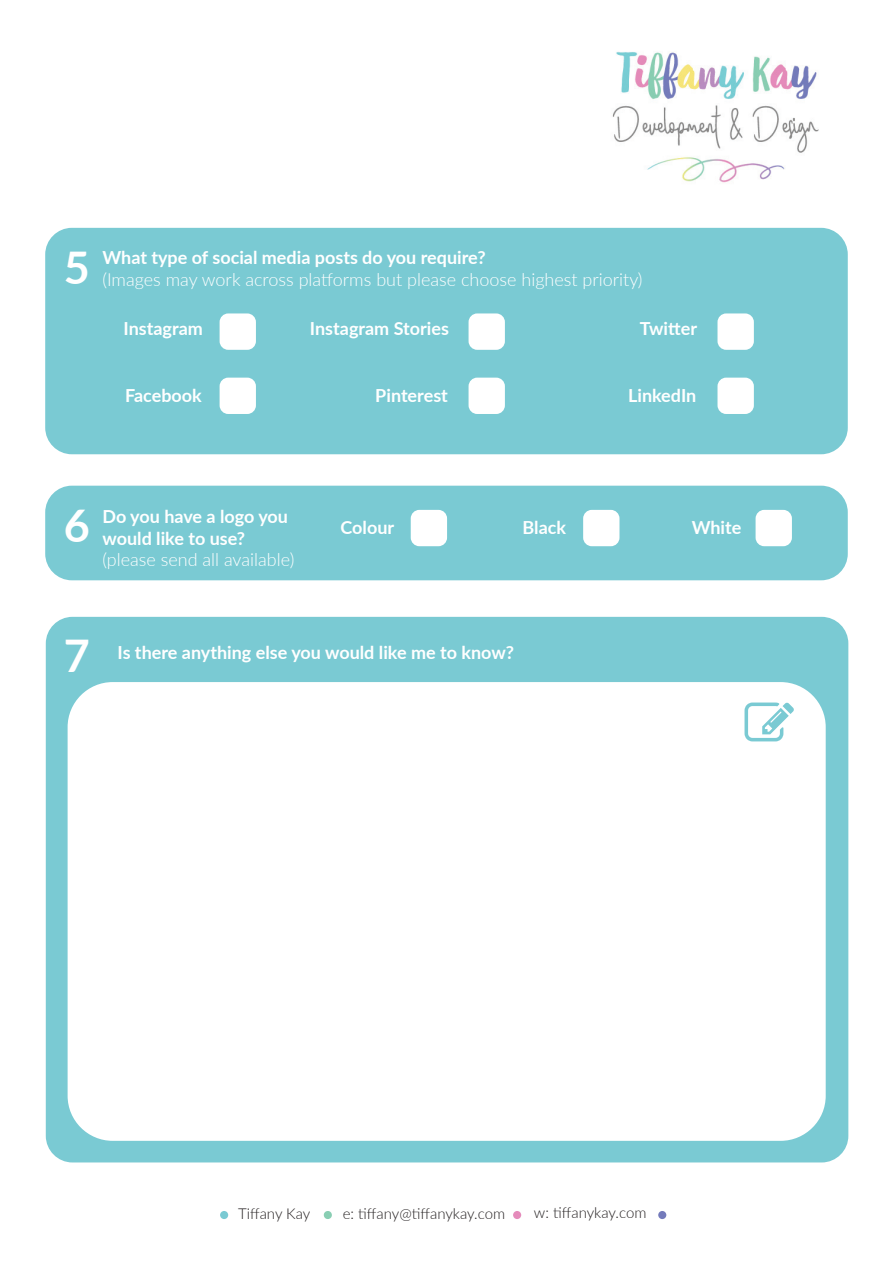
<style>
.page{position:relative;width:893px;height:1263px;background:#fff}
.page>*{position:absolute;margin:0;border:0;box-sizing:border-box;transform-origin:0 0}
.t1{font:700 45px "Lato";color:#fff}
.t2{font:700 18px/21.6px "Lato";color:#fff}
.t3{font:300 18px "Lato";color:#fff}
.t4{font:300 15px "Lato";color:#231f20}
</style>
<div class="page">
<div style="left:46px;top:617px;width:802px;height:545px;background:#7acad3;border-radius:27px"></div>
<div style="left:68px;top:682px;width:758px;height:459px;background:#fff;border-radius:45px"></div>
<svg style="left:744px;top:702px;width:50px;height:39px"></svg>
<img style="left:612px;top:51px;width:207px;height:132px">
<div style="left:220px;top:1211px;width:8px;height:8px;background:#7acad3;border-radius:50%"></div>
<div style="left:513px;top:1211px;width:8px;height:8px;background:#e58bbb;border-radius:50%"></div>
<svg style="left:323px;top:1211px;width:9px;height:8px"></svg>
<div style="left:658px;top:1211px;width:8px;height:8px;background:#747bbb;border-radius:50%"></div>
<div style="left:45px;top:486px;width:803px;height:94px;background:#7acad3;border-radius:27px"></div>
<div style="left:411px;top:510px;width:36px;height:36px;background:#fff;border-radius:9px"></div>
<div style="left:583px;top:510px;width:36px;height:36px;background:#fff;border-radius:9px"></div>
<div style="left:756px;top:510px;width:36px;height:36px;background:#fff;border-radius:9px"></div>
<div style="left:45px;top:228px;width:803px;height:226px;background:#7acad3;border-radius:27px"></div>
<div style="left:220px;top:313px;width:36px;height:37px;background:#fff;border-radius:9px"></div>
<div style="left:220px;top:378px;width:36px;height:36px;background:#fff;border-radius:9px"></div>
<div style="left:717px;top:378px;width:37px;height:36px;background:#fff;border-radius:9px"></div>
<div style="left:469px;top:378px;width:36px;height:36px;background:#fff;border-radius:9px"></div>
<div style="left:469px;top:313px;width:36px;height:37px;background:#fff;border-radius:9px"></div>
<div style="left:717px;top:313px;width:37px;height:37px;background:#fff;border-radius:9px"></div>
<h1 class="t1" style="left:64px;top:240px;width:28px">5</h1>
<p class="t2" style="left:102px;top:246px;width:385px">What type of social media posts do you require?</p>
<p class="t3" style="left:102px;top:268px;width:542px">(Images may work across platforms but please choose highest priority)</p>
<p class="t2" style="left:124px;top:318px;width:81px">Instagram</p>
<p class="t2" style="left:310px;top:318px;width:141px">Instagram Stories</p>
<p class="t2" style="left:640px;top:318px;width:59px">Twitter</p>
<p class="t2" style="left:125px;top:384px;width:78px">Facebook</p>
<p class="t2" style="left:375px;top:384px;width:74px">Pinterest</p>
<p class="t2" style="left:628px;top:384px;width:70px">LinkedIn</p>
<h1 class="t1" style="left:64px;top:497px;width:28px">6</h1>
<p class="t2" style="left:102px;top:505px;width:187px">Do you have a logo you would like to use?</p>
<p class="t3" style="left:102px;top:548px;width:193px">(please send all available)</p>
<p class="t2" style="left:340px;top:516px;width:55px">Colour</p>
<p class="t2" style="left:523px;top:516px;width:45px">Black</p>
<p class="t2" style="left:692px;top:516px;width:51px">White</p>
<h1 class="t1" style="left:64px;top:628px;width:28px">7</h1>
<p class="t2" style="left:118px;top:641px;width:398px">Is there anything else you would like me to know?</p>
<p class="t4" style="left:238px;top:1205px;width:74px">Tiffany Kay</p>
<p class="t4" style="left:343px;top:1205px;width:164px">e: tiffany@tiffanykay.com</p>
<p class="t4" style="left:534px;top:1203px;width:114px">w: tiffanykay.com</p>
</div>
